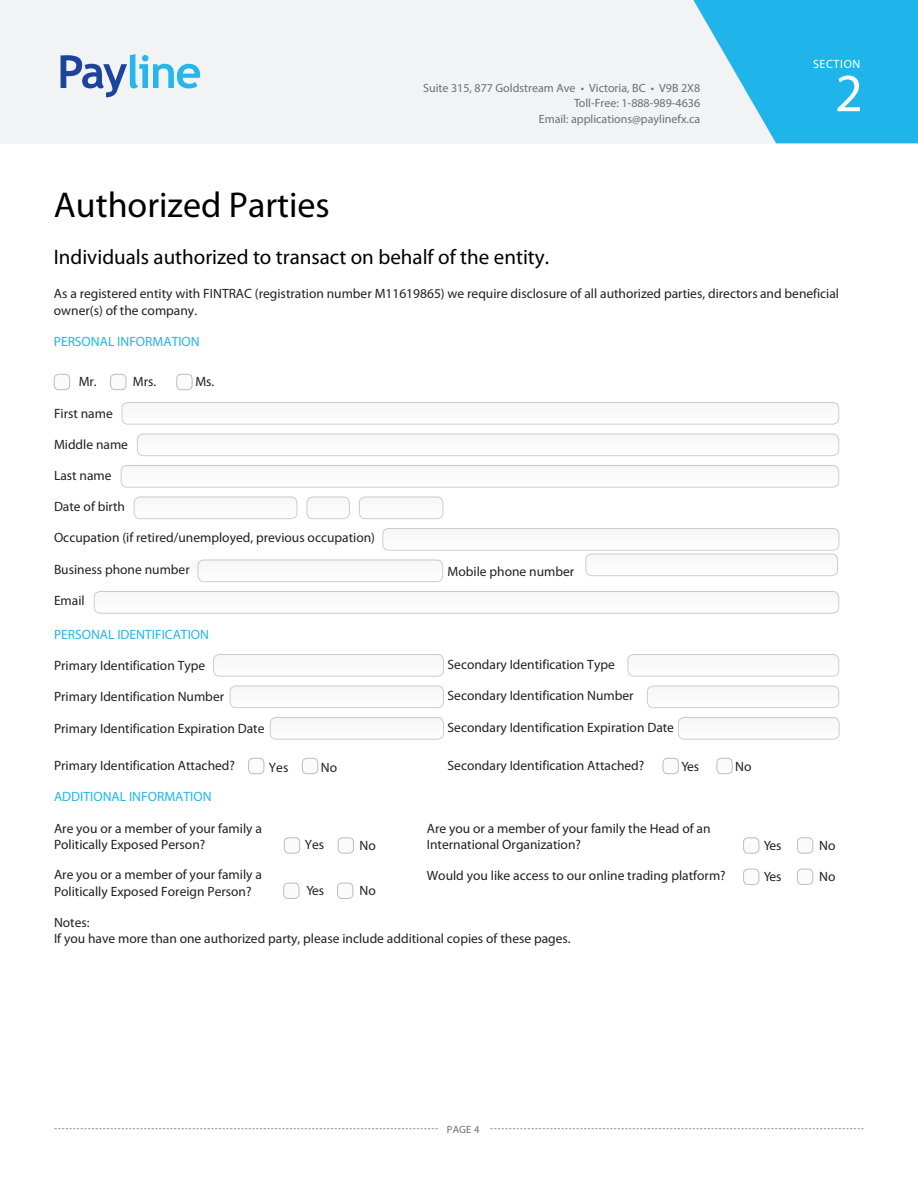
<style>
.page{position:relative;width:918px;height:1188px;background:#fff}
.page>*{position:absolute;margin:0;border:0;box-sizing:border-box;transform-origin:0 0}
.t1{font:54px "Myriad Pro";color:#fff}
.t2{font:36px "Myriad Pro";color:#000}
.t3{font:21px "Myriad Pro";color:#000}
.t4{font:13.5px/16.2px "Myriad Pro";color:#231f20}
.t5{font:13.5px "Myriad Pro";color:#1fb5ea}
.t6{font:13.5px "Myriad Pro";color:#221e1f}
.t7{font:12px/15.6px "Myriad Pro";color:#6d6e71;text-align:right}
.t8{font:12px "Myriad Pro";letter-spacing:.05em;color:#fff}
.t9{font:10.5px "Myriad Pro";color:#6c6d70}
</style>
<div class="page">
<div style="left:0;top:0;width:918px;height:144px;background:#f2f3f4"></div>
<svg style="left:61px;top:54px;width:139px;height:43px"></svg>
<svg style="left:55px;top:1128px;width:383px;height:1px"></svg>
<svg style="left:490px;top:1128px;width:373px;height:1px"></svg>
<svg style="left:693px;top:0;width:225px;height:143px"></svg>
<div style="left:54px;top:374px;width:16px;height:16px;background:#fbfbfb;border-radius:4px"></div>
<div style="left:54px;top:374px;width:16px;height:16px;border:1px solid #231f20;border-radius:4px"></div>
<div style="left:111px;top:374px;width:15px;height:16px;background:#fbfbfb;border-radius:4px"></div>
<div style="left:110px;top:374px;width:16px;height:16px;border:1px solid #231f20;border-radius:4px"></div>
<div style="left:177px;top:374px;width:15px;height:16px;background:#fbfbfb;border-radius:4px"></div>
<div style="left:176px;top:374px;width:17px;height:16px;border:1px solid #231f20;border-radius:4px"></div>
<div style="left:122px;top:402px;width:717px;height:22px;background:#fafafa;border-radius:6px"></div>
<div style="left:122px;top:402px;width:717px;height:23px;border:1px solid #000;border-radius:6px"></div>
<div style="left:137px;top:434px;width:702px;height:22px;background:#fafafa;border-radius:6px"></div>
<div style="left:137px;top:434px;width:702px;height:22px;border:1px solid #000;border-radius:6px"></div>
<div style="left:121px;top:465px;width:718px;height:22px;background:#fafafa;border-radius:6px"></div>
<div style="left:121px;top:465px;width:718px;height:23px;border:1px solid #000;border-radius:6px"></div>
<div style="left:134px;top:497px;width:163px;height:22px;background:#fafafa;border-radius:6px"></div>
<div style="left:134px;top:497px;width:163px;height:22px;border:1px solid #000;border-radius:6px"></div>
<div style="left:307px;top:497px;width:42px;height:22px;background:#fafafa;border-radius:6px"></div>
<div style="left:307px;top:497px;width:43px;height:22px;border:1px solid #000;border-radius:6px"></div>
<div style="left:359px;top:497px;width:84px;height:22px;background:#fafafa;border-radius:6px"></div>
<div style="left:359px;top:497px;width:84px;height:22px;border:1px solid #000;border-radius:6px"></div>
<div style="left:383px;top:528px;width:456px;height:22px;background:#fafafa;border-radius:6px"></div>
<div style="left:382px;top:528px;width:457px;height:23px;border:1px solid #000;border-radius:6px"></div>
<div style="left:191px;top:560px;width:252px;height:22px;background:#fafafa;border-radius:6px"></div>
<div style="left:198px;top:560px;width:245px;height:22px;border:1px solid #000;border-radius:6px"></div>
<div style="left:586px;top:554px;width:252px;height:22px;background:#fafafa;border-radius:6px"></div>
<div style="left:585px;top:554px;width:253px;height:22px;border:1px solid #000;border-radius:6px"></div>
<div style="left:94px;top:591px;width:745px;height:22px;background:#fafafa;border-radius:6px"></div>
<div style="left:94px;top:591px;width:745px;height:23px;border:1px solid #000;border-radius:6px"></div>
<div style="left:214px;top:654px;width:230px;height:22px;background:#fafafa;border-radius:6px"></div>
<div style="left:213px;top:654px;width:231px;height:23px;border:1px solid #000;border-radius:6px"></div>
<div style="left:628px;top:654px;width:211px;height:22px;background:#fafafa;border-radius:6px"></div>
<div style="left:627px;top:654px;width:212px;height:23px;border:1px solid #000;border-radius:6px"></div>
<div style="left:230px;top:686px;width:214px;height:22px;background:#fafafa;border-radius:6px"></div>
<div style="left:230px;top:686px;width:214px;height:22px;border:1px solid #000;border-radius:6px"></div>
<div style="left:647px;top:686px;width:192px;height:22px;background:#fafafa;border-radius:6px"></div>
<div style="left:647px;top:686px;width:192px;height:22px;border:1px solid #000;border-radius:6px"></div>
<div style="left:270px;top:717px;width:174px;height:22px;background:#fafafa;border-radius:6px"></div>
<div style="left:270px;top:717px;width:174px;height:23px;border:1px solid #000;border-radius:6px"></div>
<div style="left:678px;top:717px;width:161px;height:22px;background:#fafafa;border-radius:6px"></div>
<div style="left:678px;top:717px;width:162px;height:23px;border:1px solid #000;border-radius:6px"></div>
<div style="left:249px;top:758px;width:15px;height:16px;background:#fbfbfb;border-radius:4px"></div>
<div style="left:248px;top:758px;width:16px;height:16px;border:1px solid #231f20;border-radius:4px"></div>
<div style="left:302px;top:758px;width:16px;height:16px;background:#fbfbfb;border-radius:4px"></div>
<div style="left:302px;top:758px;width:16px;height:16px;border:1px solid #231f20;border-radius:4px"></div>
<div style="left:663px;top:758px;width:15px;height:16px;background:#fbfbfb;border-radius:4px"></div>
<div style="left:663px;top:758px;width:16px;height:16px;border:1px solid #231f20;border-radius:4px"></div>
<div style="left:717px;top:758px;width:15px;height:16px;background:#fbfbfb;border-radius:4px"></div>
<div style="left:716px;top:758px;width:17px;height:16px;border:1px solid #231f20;border-radius:4px"></div>
<div style="left:284px;top:838px;width:16px;height:15px;background:#fbfbfb;border-radius:4px"></div>
<div style="left:284px;top:837px;width:16px;height:17px;border:1px solid #231f20;border-radius:4px"></div>
<div style="left:338px;top:838px;width:16px;height:15px;background:#fbfbfb;border-radius:4px"></div>
<div style="left:338px;top:837px;width:16px;height:17px;border:1px solid #231f20;border-radius:4px"></div>
<div style="left:743px;top:838px;width:16px;height:15px;background:#fbfbfb;border-radius:4px"></div>
<div style="left:743px;top:837px;width:16px;height:17px;border:1px solid #231f20;border-radius:4px"></div>
<div style="left:797px;top:838px;width:15px;height:15px;background:#fbfbfb;border-radius:4px"></div>
<div style="left:797px;top:837px;width:16px;height:17px;border:1px solid #231f20;border-radius:4px"></div>
<div style="left:284px;top:883px;width:15px;height:15px;background:#fbfbfb;border-radius:4px"></div>
<div style="left:283px;top:883px;width:16px;height:16px;border:1px solid #231f20;border-radius:4px"></div>
<div style="left:338px;top:883px;width:15px;height:15px;background:#fbfbfb;border-radius:4px"></div>
<div style="left:337px;top:883px;width:16px;height:16px;border:1px solid #231f20;border-radius:4px"></div>
<div style="left:743px;top:869px;width:16px;height:15px;background:#fbfbfb;border-radius:4px"></div>
<div style="left:743px;top:869px;width:16px;height:16px;border:1px solid #231f20;border-radius:4px"></div>
<div style="left:797px;top:869px;width:15px;height:15px;background:#fbfbfb;border-radius:4px"></div>
<div style="left:797px;top:869px;width:16px;height:16px;border:1px solid #231f20;border-radius:4px"></div>
<p class="t7" style="left:423px;top:80px;width:279px">Suite 315, 877 Goldstream Ave • Victoria, BC • V9B 2X8<br>Toll-Free: 1-888-989-4636<br>Email: applications@paylinefx.ca</p>
<p class="t8" style="left:813px;top:56px;width:49px">SECTION</p>
<p class="t1" style="left:835px;top:60px;width:29px">2</p>
<h2 class="t2" style="left:54px;top:183px;width:278px">Authorized Parties</h2>
<h3 class="t3" style="left:54px;top:244px;width:497px">Individuals authorized to transact on behalf of the entity.</h3>
<p class="t4" style="left:54px;top:285px;width:787px">As a registered entity with FINTRAC (registration number M11619865) we require disclosure of all authorized parties, directors and benefi cial owner(s) of the company.</p>
<p class="t5" style="left:54px;top:333px;width:147px">PERSONAL INFORMATION</p>
<p class="t4" style="left:79px;top:374px;width:20px">Mr.</p>
<p class="t4" style="left:133px;top:374px;width:25px">Mrs.</p>
<p class="t4" style="left:195px;top:374px;width:20px">Ms.</p>
<p class="t4" style="left:54px;top:405px;width:60px">First name</p>
<p class="t4" style="left:54px;top:436px;width:76px">Middle name</p>
<p class="t4" style="left:54px;top:467px;width:59px">Last name</p>
<p class="t4" style="left:54px;top:498px;width:73px">Date of birth</p>
<p class="t4" style="left:54px;top:530px;width:323px">Occupation (if retired/unemployed, previous occupation)</p>
<p class="t4" style="left:54px;top:561px;width:137px">Business phone number</p>
<p class="t4" style="left:54px;top:592px;width:32px">Email</p>
<p class="t5" style="left:54px;top:626px;width:157px">PERSONAL IDENTIFICATION</p>
<p class="t4" style="left:54px;top:657px;width:153px">Primary Identifi cation Type</p>
<p class="t4" style="left:54px;top:689px;width:172px">Primary Identifi cation Number</p>
<p class="t4" style="left:54px;top:720px;width:212px">Primary Identifi cation Expiration Date</p>
<p class="t4" style="left:321px;top:759px;width:18px">No</p>
<p class="t4" style="left:448px;top:563px;width:128px">Mobile phone number</p>
<p class="t4" style="left:448px;top:656px;width:169px">Secondary Identifi cation Type</p>
<p class="t4" style="left:448px;top:687px;width:188px">Secondary Identifi cation Number</p>
<p class="t4" style="left:448px;top:719px;width:228px">Secondary Identifi cation Expiration Date</p>
<p class="t4" style="left:448px;top:757px;width:198px">Secondary Identifi cation Attached?</p>
<p class="t4" style="left:681px;top:758px;width:19px">Yes</p>
<p class="t4" style="left:735px;top:758px;width:18px">No</p>
<p class="t4" style="left:54px;top:757px;width:183px">Primary Identification Attached?</p>
<p class="t5" style="left:54px;top:789px;width:159px">ADDITIONAL INFORMATION</p>
<p class="t4" style="left:54px;top:820px;width:209px">Are you or a member of your family a<br>Politically Exposed Person?</p>
<p class="t4" style="left:54px;top:867px;width:209px">Are you or a member of your family a<br>Politically Exposed Foreign Person?</p>
<p class="t6" style="left:269px;top:759px;width:21px">Yes</p>
<p class="t4" style="left:427px;top:820px;width:285px">Are you or a member of your family the Head of an<br>International Organization?</p>
<p class="t4" style="left:427px;top:868px;width:300px">Would you like access to our online trading platform?</p>
<p class="t4" style="left:764px;top:868px;width:19px">Yes</p>
<p class="t4" style="left:819px;top:868px;width:18px">No</p>
<p class="t4" style="left:54px;top:914px;width:518px">Notes:<br>If you have more than one authorized party, please include additional copies of these pages.</p>
<p class="t4" style="left:305px;top:836px;width:21px">Yes</p>
<p class="t4" style="left:307px;top:882px;width:19px">Yes</p>
<p class="t4" style="left:360px;top:882px;width:18px">No</p>
<p class="t4" style="left:360px;top:837px;width:18px">No</p>
<p class="t4" style="left:764px;top:837px;width:19px">Yes</p>
<p class="t4" style="left:819px;top:837px;width:18px">No</p>
<p class="t9" style="left:447px;top:1123px;width:34px">PAGE 4</p>
</div>
